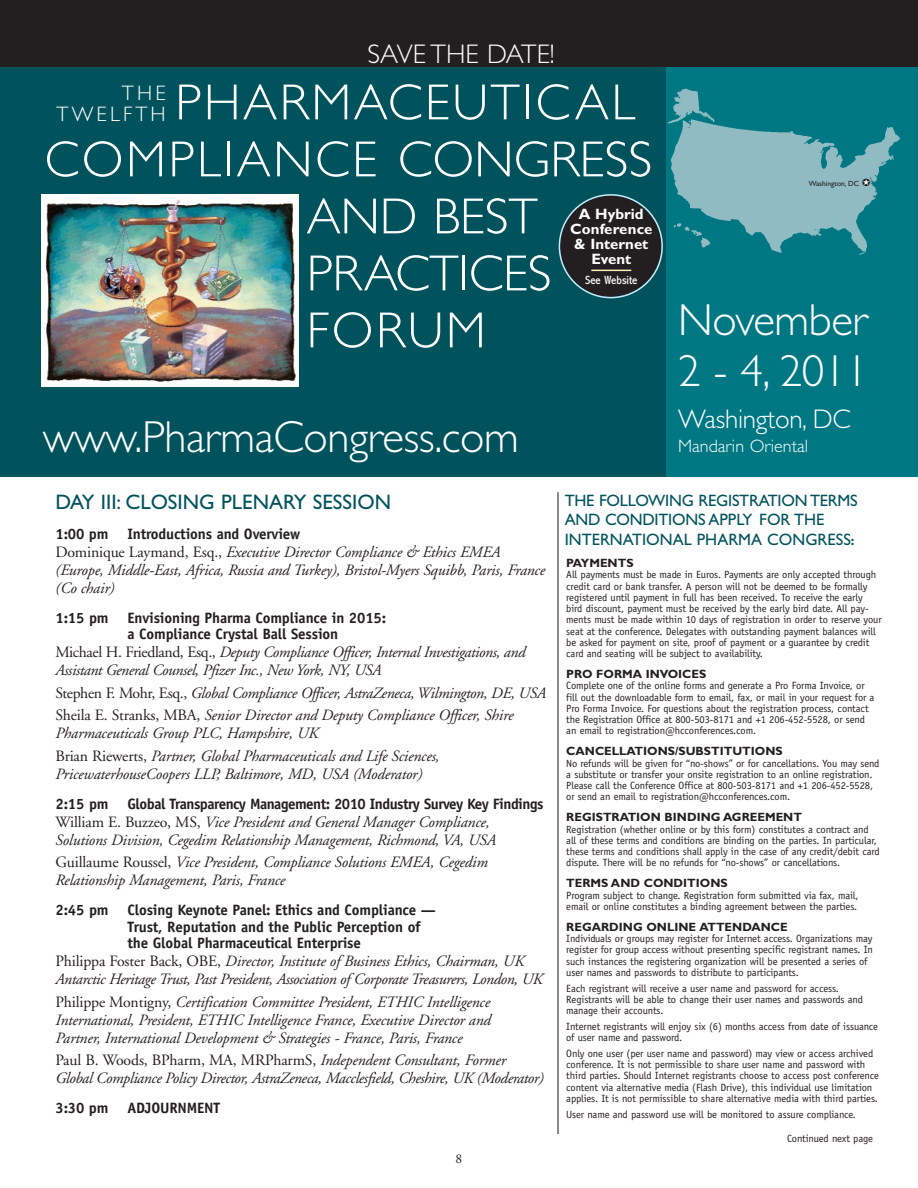
<style>
.page{position:relative;width:918px;height:1188px;background:#fff}
.page>*{position:absolute;margin:0;border:0;box-sizing:border-box;transform-origin:0 0}
.t1{font:300 51px "Gill Sans";letter-spacing:.05em;color:#fff}
.t2{font:300 51px "Gill Sans";letter-spacing:-.005em;color:#fff}
.t3{font:300 45px/51px "Gill Sans";letter-spacing:-.01em;color:#fff}
.t4{font:300 27px "Gill Sans";letter-spacing:-.01em;color:#fff}
.t5{font:21px "Gill Sans";color:#00535d}
.t6{font:300 21px/21px "Gill Sans";letter-spacing:.15em;color:#fff;text-align:right}
.t7{font:300 18px "Gill Sans";color:#fff}
.t8{font:16.5px/19.5px "Gill Sans";letter-spacing:-.015em;color:#00535d}
.t9{font:italic 15.75px/18px "Adobe Garamond";letter-spacing:-.01em;color:#231f20}
.t10{font:700 15px/16.5px "Officina Sans";letter-spacing:-.01em;color:#231f20}
.t11{font:700 15px "Officina Sans";letter-spacing:-.035em;color:#231f20}
.t12{font:700 15px/15px "Gill Sans";color:#fff;text-align:center}
.t13{font:13.5px "Adobe Garamond";color:#231f20}
.t14{font:700 12px "Gill Sans";color:#231f20}
.t15{font:condensed 12px "Abadi";color:#fff}
.t16{font:10.5px/11.2px "Officina Sans";letter-spacing:-.01em;color:#231f20}
.t17{font:7.5px "Gill Sans";color:#231f20}
.s1{font-style:normal}
.s2{font-weight:700;font-size:13.5px}
</style>
<div class="page">
<div style="left:629px;top:66px;width:289px;height:411px;background:#007884"></div>
<div style="left:0;top:64px;width:666px;height:413px;background:#00535d"></div>
<div style="left:0;top:0;width:918px;height:67px;background:#231f20"></div>
<div style="left:42px;top:194px;width:257px;height:193px;background:#fff"></div>
<img style="left:44px;top:198px;width:252px;height:184px">
<svg style="left:559px;top:194px;width:104px;height:104px"></svg>
<hr style="left:591px;top:270px;width:40px;height:1px;background:#feb">
<img style="left:667px;top:88px;width:233px;height:167px">
<div style="left:863px;top:179px;width:7px;height:7px;background:#fff;border-radius:50%"></div>
<hr style="left:557px;top:492px;width:2px;height:642px;background:#231f20">
<h3 class="t4" style="left:368px;top:45px;width:189px">SAVE THE DATE!</h3>
<h1 class="t1" style="left:175px;top:85px;width:462px">PHARMACEUTICAL</h1>
<h1 class="t1" style="left:44px;top:142px;width:609px">COMPLIANCE CONGRESS</h1>
<h1 class="t1" style="left:307px;top:199px;width:233px">AND BEST</h1>
<h1 class="t2" style="left:307px;top:256px;width:246px">PRACTICES</h1>
<h1 class="t1" style="left:307px;top:313px;width:181px">FORUM</h1>
<h3 class="t6" style="left:57px;top:85px;width:111px">THE<br>TWELFTH</h3>
<h3 class="t12" style="left:570px;top:208px;width:84px">A Hybrid<br>Conference &amp; Internet<br>Event</h3>
<p class="t15" style="left:585px;top:275px;width:54px">See Website</p>
<h2 class="t3" style="left:43px;top:416px;width:478px">www.PharmaCongress.com</h2>
<p class="t17" style="left:809px;top:181px;width:63px">Washington, DC ✪</p>
<h2 class="t3" style="left:678px;top:299px;width:192px">November<br>2 - 4, 2011</h2>
<h3 class="t4" style="left:678px;top:410px;width:174px">Washington, DC</h3>
<h3 class="t7" style="left:678px;top:440px;width:132px">Mandarin Oriental</h3>
<h3 class="t5" style="left:56px;top:495px;width:337px">DAY III: CLOSING PLENARY SESSION</h3>
<h3 class="t10" style="left:56px;top:527px;width:55px">1:00 pm</h3>
<h3 class="t10" style="left:127px;top:527px;width:174px">Introductions and Overview</h3>
<h3 class="t9" style="left:56px;top:544px;width:491px"><span class="s1">Dominique Laymand, Esq.,</span> Executive Director Compliance &amp; Ethics EMEA (Europe, Middle-East, Africa, Russia and Turkey), Bristol-Myers Squibb, Paris, France (Co chair)</h3>
<h3 class="t10" style="left:56px;top:611px;width:55px">1:15 pm</h3>
<h3 class="t10" style="left:128px;top:611px;width:260px">Envisioning Pharma Compliance in 2015: a Compliance Crystal Ball Session</h3>
<h3 class="t9" style="left:56px;top:645px;width:472px"><span class="s1">Michael H. Friedland, Esq.,</span> Deputy Compliance Officer, Internal Investigations, and<br>Assistant General Counsel, Pfizer Inc., New York, NY, USA</h3>
<h3 class="t9" style="left:56px;top:683px;width:492px;line-height:22.5px"><span class="s1">Stephen F. Mohr, Esq.,</span> Global Compliance Officer, AstraZeneca, Wilmington, DE, USA<br><span class="s1">Sheila E. Stranks, MBA,</span> Senior Director and Deputy Compliance Officer, Shire</h3>
<h3 class="t9" style="left:56px;top:724px;width:386px;line-height:22.5px">Pharmaceuticals Group PLC, Hampshire, UK<br><span class="s1">Brian Riewerts,</span> Partner, Global Pharmaceuticals and Life Sciences,</h3>
<h3 class="t9" style="left:56px;top:766px;width:369px">PricewaterhouseCoopers LLP, Baltimore, MD, USA (Moderator)</h3>
<h3 class="t10" style="left:56px;top:797px;width:55px">2:15 pm</h3>
<h3 class="t11" style="left:128px;top:798px;width:417px">Global Transparency Management: 2010 Industry Survey Key Findings</h3>
<h3 class="t9" style="left:56px;top:814px;width:442px"><span class="s1">William E. Buzzeo, MS,</span> Vice President and General Manager Compliance,<br>Solutions Division, Cegedim Relationship Management, Richmond, VA, USA</h3>
<h3 class="t9" style="left:56px;top:855px;width:434px"><span class="s1">Guillaume Roussel,</span> Vice President, Compliance Solutions EMEA, Cegedim<br>Relationship Management, Paris, France</h3>
<h3 class="t10" style="left:56px;top:903px;width:55px">2:45 pm</h3>
<h3 class="t10" style="left:128px;top:903px;width:310px">Closing Keynote Panel: Ethics and Compliance —<br>Trust, Reputation and the Public Perception of the Global Pharmaceutical Enterprise</h3>
<h3 class="t9" style="left:56px;top:954px;width:489px"><span class="s1">Philippa Foster Back, OBE,</span> Director, Institute of Business Ethics, Chairman, UK<br>Antarctic Heritage Trust, Past President, Association of Corporate Treasurers, London, UK</h3>
<h3 class="t9" style="left:56px;top:994px;width:437px;text-align:justify"><span class="s1">Philippe Montigny,</span> Certification Committee President, ETHIC Intelligence International, President, ETHIC Intelligence France, Executive Director and Partner, International Development &amp; Strategies - France, Paris, France</h3>
<h3 class="t9" style="left:56px;top:1053px;width:490px"><span class="s1">Paul B. Woods, BPharm, MA, MRPharmS,</span> Independent Consultant, Former<br>Global Compliance Policy Director, AstraZeneca, Macclesfield, Cheshire, UK (Moderator)</h3>
<h3 class="t10" style="left:56px;top:1101px;width:55px">3:30 pm</h3>
<h3 class="t10" style="left:127px;top:1101px;width:94px">ADJOURNMENT</h3>
<p class="t13" style="left:456px;top:1154px;width:8px">8</p>
<h3 class="t8" style="left:565px;top:492px;width:295px">THE FOLLOWING REGISTRATION TERMS<br>AND CONDITIONS APPLY FOR THE<br>INTERNATIONAL PHARMA CONGRESS<span class="s2">:</span></h3>
<p class="t14" style="left:566px;top:559px;width:69px">PAYMENTS</p>
<p class="t16" style="left:566px;top:570px;width:317px">All payments must be made in Euros. Payments are only accepted through credit card or bank transfer. A person will not be deemed to be formally registered until payment in full has been received. To receive the early<br>bird discount, payment must be received by the early bird date. All pay&shy;ments must be made within 10 days of registration in order to reserve your seat at the conference. Delegates with outstanding payment balances will be asked for payment on site, proof of payment or a guarantee by credit card and seating will be subject to availability.</p>
<p class="t14" style="left:566px;top:670px;width:142px">PRO FORMA INVOICES</p>
<p class="t16" style="left:566px;top:681px;width:310px">Complete one of the online forms and generate a Pro Forma Invoice, or fill out the downloadable form to email, fax, or mail in your request for a Pro Forma Invoice. For questions about the registration process, contact the Registration Office at 800-503-8171 and +1 206-452-5528, or send an email to registration@hcconferences.com.</p>
<p class="t14" style="left:566px;top:747px;width:218px">CANCELLATIONS/SUBSTITUTIONS</p>
<p class="t16" style="left:566px;top:758px;width:315px">No refunds will be given for “no-shows” or for cancellations. You may send a substitute or transfer your onsite registration to an online registration.<br>Please call the Conference Office at 800-503-8171 and +1 206-452-5528, or send an email to registration@hcconferences.com.</p>
<p class="t14" style="left:566px;top:813px;width:237px">REGISTRATION BINDING AGREEMENT</p>
<p class="t16" style="left:566px;top:824px;width:315px">Registration (whether online or by this form) constitutes a contract and all of these terms and conditions are binding on the parties. In particular, these terms and conditions shall apply in the case of any credit/debit card dispute. There will be no refunds for “no-shows” or cancellations.</p>
<p class="t14" style="left:566px;top:879px;width:163px">TERMS AND CONDITIONS</p>
<p class="t16" style="left:566px;top:890px;width:294px">Program subject to change. Registration form submitted via fax, mail, email or online constitutes a binding agreement between the parties.</p>
<p class="t14" style="left:566px;top:923px;width:223px">REGARDING ONLINE ATTENDANCE</p>
<p class="t16" style="left:566px;top:934px;width:308px">Individuals or groups may register for Internet access. Organizations may register for group access without presenting specific registrant names. In such instances the registering organization will be presented a series of user names and passwords to distribute to participants.</p>
<p class="t16" style="left:566px;top:983px;width:298px">Each registrant will receive a user name and password for access.<br>Registrants will be able to change their user names and passwords and manage their accounts.</p>
<p class="t16" style="left:566px;top:1021px;width:313px">Internet registrants will enjoy six (6) months access from date of issuance of user name and password.</p>
<p class="t16" style="left:566px;top:1048px;width:314px">Only one user (per user name and password) may view or access archived conference. It is not permissible to share user name and password with third parties. Should Internet registrants choose to access post conference content via alternative media (Flash Drive), this individual use limitation applies. It is not permissible to share alternative media with third parties.</p>
<p class="t16" style="left:566px;top:1109px;width:291px">User name and password use will be monitored to assure compliance.</p>
<p class="t16" style="left:787px;top:1133px;width:87px">Continued next page</p>
</div>
